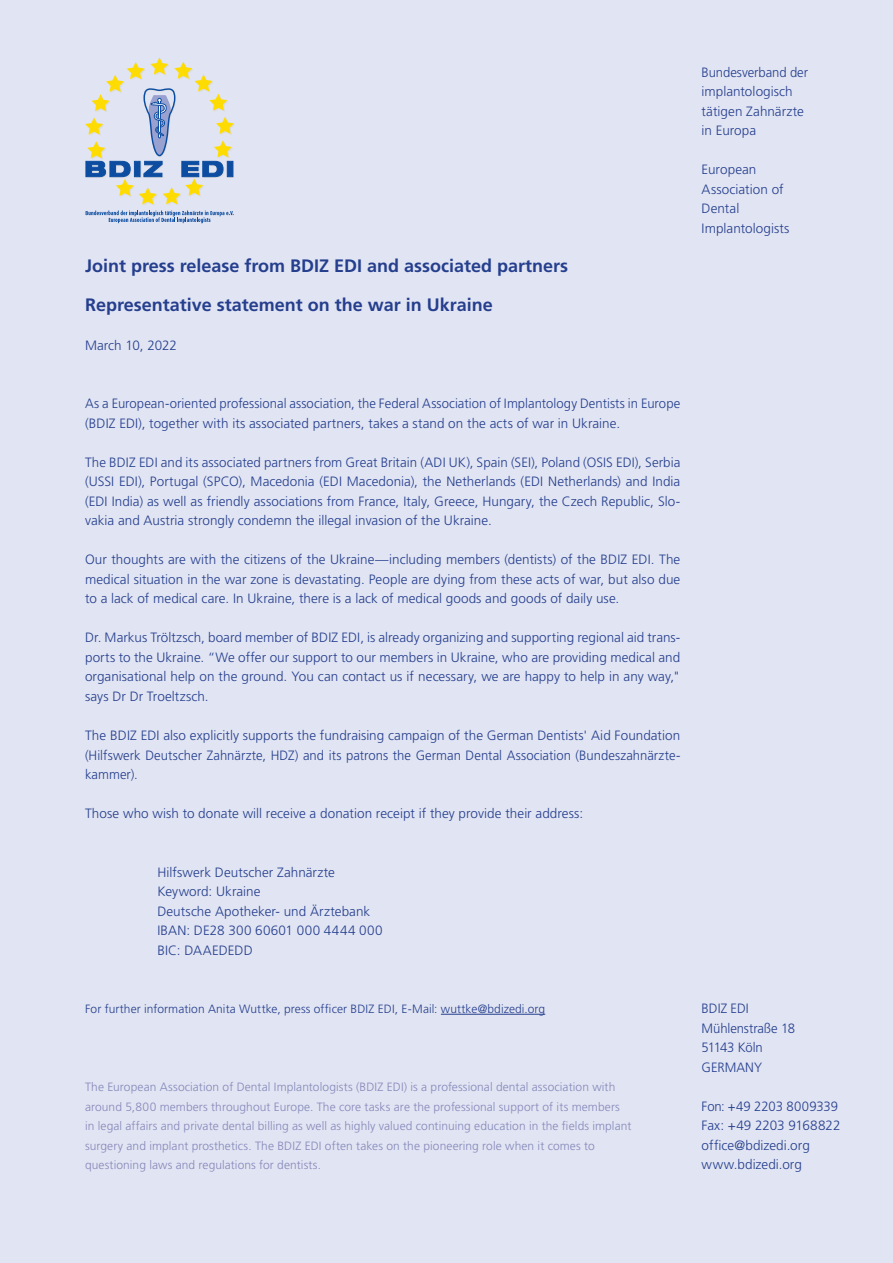
<style>
.page{position:relative;width:893px;height:1263px;background:#e1e4f2}
.page>*{position:absolute;margin:0;border:0;box-sizing:border-box;transform-origin:0 0}
.Headline{font:700 18px/39px "Frutiger LT Std";color:#253f8e}
.Content{font:300 13.5px/19.5px "Frutiger LT Std";letter-spacing:.005em;color:#253f8e;text-align:justify}
.Content-2{font:300 13.5px "Frutiger LT Std";letter-spacing:-.025em;color:#253f8e}
.Source{font:300 12px/19.5px "Frutiger LT Std";letter-spacing:.005em;color:#8688ba}
.Source-2{font:300 12px "Frutiger LT Std";letter-spacing:.005em;color:#253f8e}
</style>
<div class="page">
<svg style="left:85px;top:57px;width:150px;height:166px"></svg>
<hr style="left:441px;top:1014px;width:104px;height:1px;background:#253f8e">
<p class="Headline" style="left:85px;top:246px;width:485px">Joint press release from BDIZ EDI and associated partners<br>Representative statement on the war in Ukraine</p>
<p class="Content" style="left:85px;top:336px;width:94px">March 10, 2022</p>
<p class="Content" style="left:85px;top:394px;width:597px">As a European-oriented professional association, the Federal Association of Implantology Dentists in Europe (BDIZ EDI), together with its associated partners, takes a stand on the acts of war in Ukraine.</p>
<p class="Content" style="left:85px;top:453px;width:597px">The BDIZ EDI and its associated partners from Great Britain (ADI UK), Spain (SEI), Poland (OSIS EDI), Serbia (USSI EDI), Portugal (SPCO), Macedonia (EDI Macedonia), the Netherlands (EDI Netherlands) and India (EDI India) as well as friendly associations from France, Italy, Greece, Hungary, the Czech Republic, Slo&shy;vakia and Austria strongly condemn the illegal invasion of the Ukraine.</p>
<p class="Content" style="left:85px;top:550px;width:597px">Our thoughts are with the citizens of the Ukraine—including members (dentists) of the BDIZ EDI. The medical situation in the war zone is devastating. People are dying from these acts of war, but also due to a lack of medical care. In Ukraine, there is a lack of medical goods and goods of daily use.</p>
<p class="Content" style="left:85px;top:628px;width:597px">Dr. Markus Tröltzsch, board member of BDIZ EDI, is already organizing and supporting regional aid trans&shy;ports to the Ukraine. “We offer our support to our members in Ukraine, who are providing medical and organisational help on the ground. You can contact us if necessary, we are happy to help in any way," says Dr Dr Troeltzsch.</p>
<p class="Content" style="left:85px;top:726px;width:597px">The BDIZ EDI also explicitly supports the fundraising campaign of the German Dentists' Aid Foundation (Hilfswerk Deutscher Zahnärzte, HDZ) and its patrons the German Dental Association (Bundeszahnärzte&shy;kammer).</p>
<p class="Content" style="left:85px;top:804px;width:500px">Those who wish to donate will receive a donation receipt if they provide their address:</p>
<p class="Content" style="left:157px;top:862px;width:179px">Hilfswerk Deutscher Zahnärzte</p>
<p class="Content" style="left:157px;top:882px;width:105px">Keyword: Ukraine</p>
<p class="Content" style="left:157px;top:901px;width:214px">Deutsche Apotheker- und Ärztebank</p>
<p class="Content" style="left:157px;top:921px;width:227px">IBAN: DE28 300 60601 000 4444 000</p>
<p class="Content" style="left:157px;top:940px;width:97px">BIC: DAAEDEDD</p>
<p class="Source-2" style="left:85px;top:1002px;width:462px">For further information Anita Wuttke, press officer BDIZ EDI, E-Mail: wuttke@bdizedi.org</p>
<p class="Source" style="left:85px;top:1077px;width:548px">The European Association of Dental Implantologists (BDIZ EDI) is a professional dental association with around 5,800 members throughout Europe. The core tasks are the professional support of its members in legal affairs and private dental billing as well as highly valued continuing education in the fields implant surgery and implant prosthetics. The BDIZ EDI often takes on the pioneering role when it comes to questioning laws and regulations for dentists.</p>
<p class="Content" style="left:702px;top:63px;width:108px">Bundesverband der</p>
<p class="Content" style="left:702px;top:82px;width:93px">implantologisch</p>
<p class="Content" style="left:702px;top:102px;width:104px">tätigen Zahnärzte</p>
<p class="Content" style="left:702px;top:121px;width:56px">in Europa</p>
<p class="Content" style="left:702px;top:160px;width:56px">European</p>
<p class="Content" style="left:702px;top:180px;width:84px">Association of</p>
<p class="Content" style="left:702px;top:199px;width:39px">Dental</p>
<p class="Content" style="left:702px;top:219px;width:89px">Implantologists</p>
<p class="Content" style="left:702px;top:999px;width:49px">BDIZ EDI</p>
<p class="Content" style="left:702px;top:1018px;width:95px">Mühlenstraße 18</p>
<p class="Content-2" style="left:702px;top:1040px;width:63px">51143 Köln</p>
<p class="Content" style="left:702px;top:1057px;width:62px">GERMANY</p>
<p class="Content" style="left:702px;top:1096px;width:138px">Fon: +49 2203 8009339</p>
<p class="Content" style="left:702px;top:1116px;width:140px">Fax: +49 2203 9168822</p>
<p class="Content" style="left:702px;top:1135px;width:110px">office@bdizedi.org</p>
<p class="Content" style="left:702px;top:1155px;width:102px">www.bdizedi.org</p>
</div>
